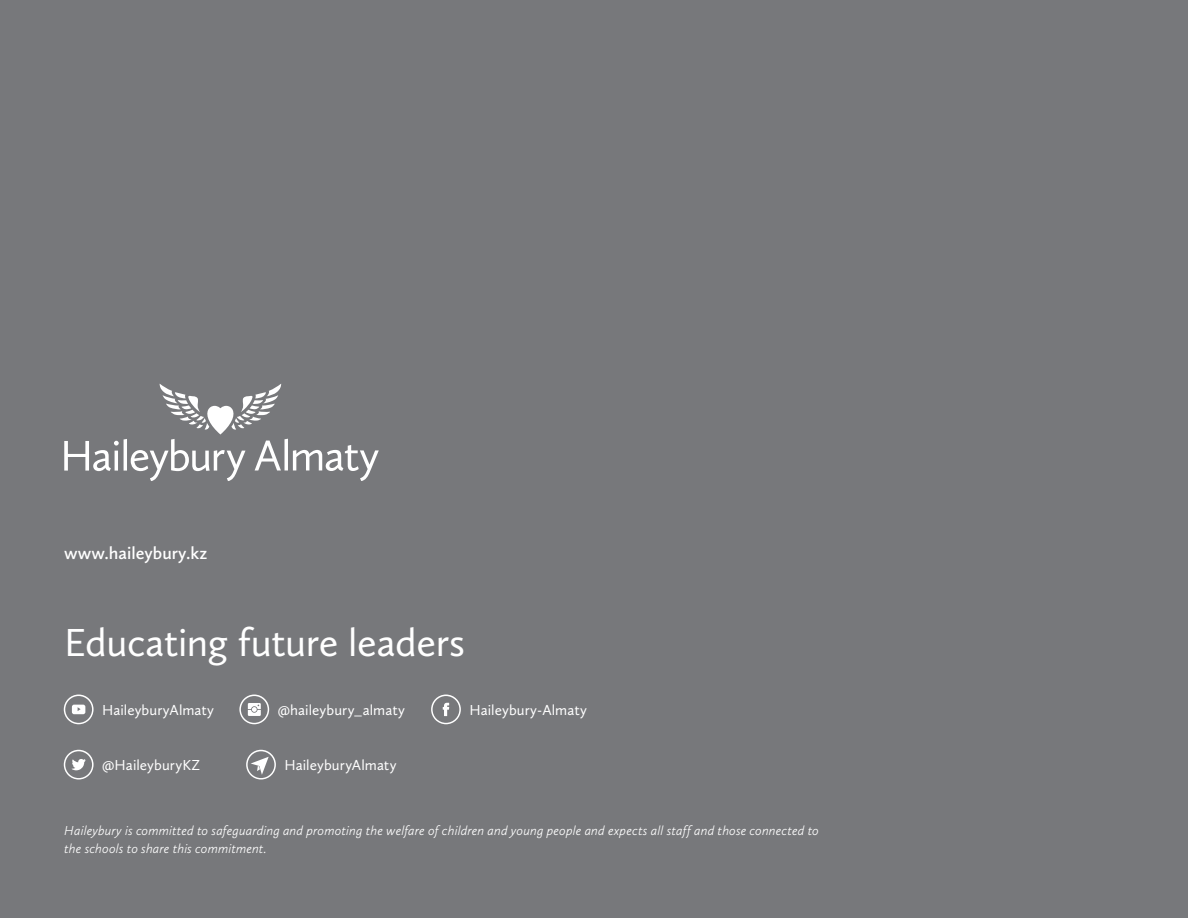
<style>
.page{position:relative;width:1188px;height:918px;background:#77787b}
.page>*{position:absolute;margin:0;border:0;box-sizing:border-box;transform-origin:0 0}
.t1{font:40.5px "Calluna Sans";letter-spacing:-.01em;color:#fff}
.t2{font:600 18px "Calluna Sans";color:#fff}
.t3{font:15px "Calluna Sans";letter-spacing:.005em;color:#fff}
.t4{font:italic 300 13.5px/18px "Calluna Sans";letter-spacing:.01em;color:#fff}
</style>
<div class="page">
<svg style="left:431px;top:695px;width:30px;height:29px"></svg>
<svg style="left:239px;top:695px;width:30px;height:29px"></svg>
<svg style="left:64px;top:695px;width:30px;height:29px"></svg>
<svg style="left:64px;top:750px;width:30px;height:30px"></svg>
<svg style="left:246px;top:750px;width:30px;height:30px"></svg>
<svg style="left:64px;top:384px;width:315px;height:97px"></svg>
<h2 class="t2" style="left:64px;top:542px;width:145px">www.haileybury.kz</h2>
<h1 class="t1" style="left:64px;top:618px;width:402px">Educating future leaders</h1>
<p class="t3" style="left:102px;top:700px;width:114px">HaileyburyAlmaty</p>
<p class="t3" style="left:278px;top:700px;width:129px">@haileybury_almaty</p>
<p class="t3" style="left:469px;top:701px;width:119px">Haileybury-Almaty</p>
<p class="t3" style="left:102px;top:756px;width:100px">@HaileyburyKZ</p>
<p class="t3" style="left:284px;top:756px;width:114px">HaileyburyAlmaty</p>
<p class="t4" style="left:64px;top:821px;width:756px">Haileybury is committed to safeguarding and promoting the welfare of children and young people and expects all staff and those connected to the schools to share this commitment.</p>
</div>
